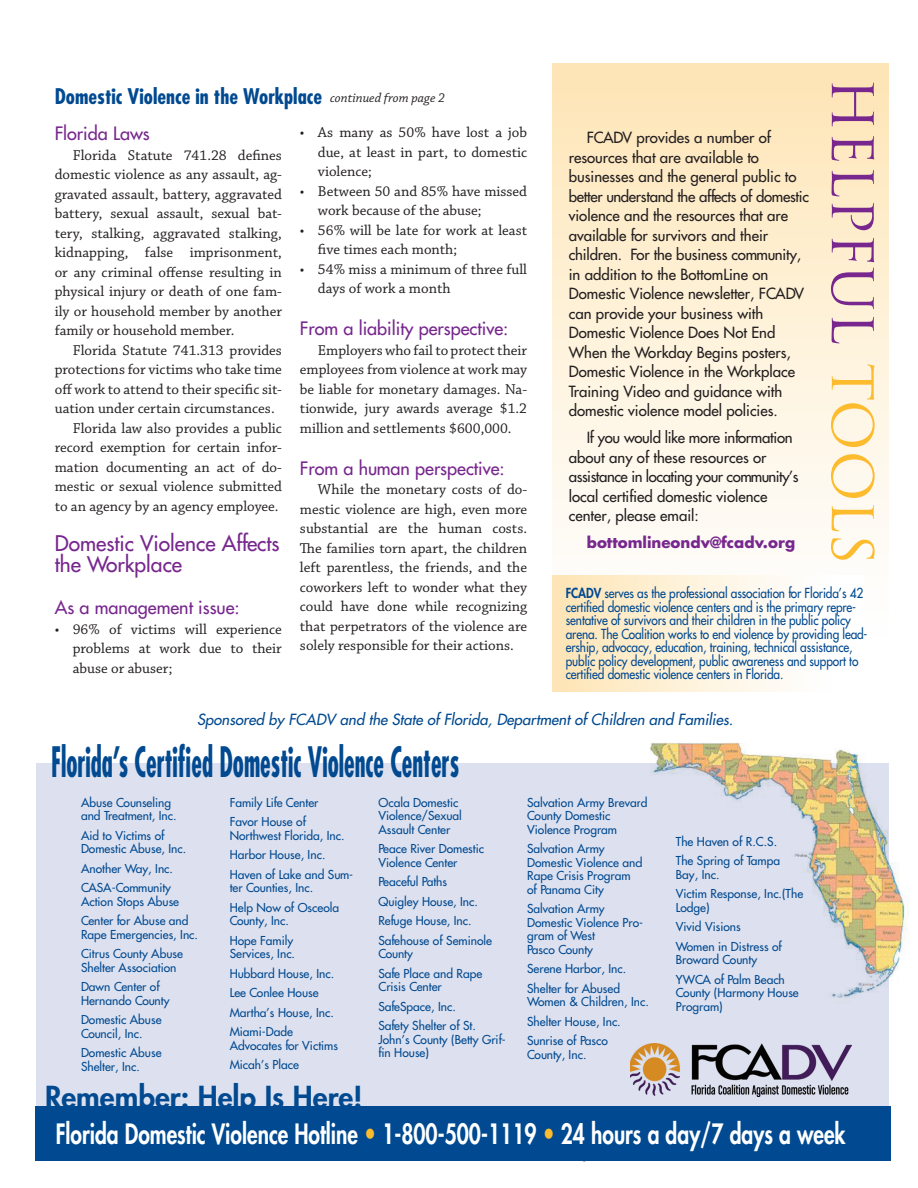
<style>
.page{position:relative;width:918px;height:1188px;background:#fff}
.page>*{position:absolute;margin:0;border:0;box-sizing:border-box;transform-origin:0 0}
.BODY{font:55.65px "Trajan Pro";color:#77278d}
.HEAD{font:700 condensed 40.8px "Futura";color:#014990;scale:.62 1}
.t1{font:800 29.55px "Futura";color:#014990}
.t2{font:800 27.3px "Futura";color:#fff;scale:.77 1}
.t3{font:700 condensed 21px "Futura";color:#014990}
.PULL_QUOTE{font:21px/21px "Futura";color:#77278d}
.PULL_QUOTE-2{font:18px "Futura";color:#77278d}
.BODY-2{font:15px/19.5px "Chaparral Pro";color:#231f20;text-align:justify}
.BODY-3{font:15px/19.5px "Futura";color:#231f20}
.PULL_QUOTE-3{font:italic 15px "Futura";color:#014990}
.BODY-4{font:700 15px "Futura";color:#77278d}
.PULL_QUOTE-4{font:13.5px/13.5px "Futura";letter-spacing:-.01em;color:#014990;scale:.88 1}
.PULL_QUOTE-5{font:12px/13.5px "Futura";color:#014990}
.s1{color:#fdbb2e}
.s2{font-family:"Chaparral Pro";font-weight:400;font-style:italic;font-stretch:normal;font-size:13.5px;color:#231f20}
.s3{font-weight:800}
</style>
<div class="page">
<div style="left:553px;top:63px;width:335px;height:637px;background:linear-gradient(to bottom,#fee6b7,#feffff)"></div>
<div style="left:553px;top:575px;width:311px;height:116px;background:linear-gradient(to right,#fee5b7,#feffff)"></div>
<div style="left:36px;top:763px;width:852px;height:348px;background:#dde1ef"></div>
<div style="left:35px;top:1107px;width:855px;height:54px;background:#014990"></div>
<img style="left:630px;top:1044px;width:222px;height:53px">
<img style="left:650px;top:742px;width:258px;height:264px">
<p class="BODY" style="left:887px;top:78px;width:488px;rotate:90deg">HELPFUL <span class="s1">TOOLS</span></p>
<p class="t3" style="left:55px;top:82px;width:392px">Domestic Violence in the Workplace <span class="s2">continued from page 2</span></p>
<p class="PULL_QUOTE-2" style="left:55px;top:122px;width:97px">Florida Laws</p>
<p class="BODY-2" style="left:55px;top:146px;width:229px;text-indent:18px">Florida Statute 741.28 defines domestic violence as any assault, ag&shy;gravated assault, battery, aggravated battery, sexual assault, sexual bat&shy;tery, stalking, aggravated stalking, kidnapping, false imprisonment, or any criminal offense resulting in physical injury or death of one fam&shy;ily or household member by another family or household member.</p>
<p class="BODY-2" style="left:55px;top:341px;width:229px;text-indent:18px">Florida Statute 741.313 provides protections for victims who take time off work to attend to their specific sit&shy;uation under certain circumstances.</p>
<p class="BODY-2" style="left:55px;top:419px;width:229px;text-indent:18px">Florida law also provides a public record exemption for certain infor&shy;mation documenting an act of do&shy;mestic or sexual violence submitted to an agency by an agency employee.</p>
<p class="PULL_QUOTE" style="left:55px;top:533px;width:226px">Domestic Violence Affects the Workplace</p>
<p class="PULL_QUOTE-2" style="left:55px;top:596px;width:187px">As a management issue:</p>
<p class="BODY-2" style="left:73px;top:620px;width:211px;text-indent:-18px">• 96% of victims will experience problems at work due to their abuse or abuser;</p>
<p class="BODY-2" style="left:318px;top:123px;width:211px;text-indent:-18px">• As many as 50% have lost a job due, at least in part, to domestic violence;</p>
<p class="BODY-2" style="left:318px;top:182px;width:211px;text-indent:-18px">• Between 50 and 85% have missed work because of the abuse;</p>
<p class="BODY-2" style="left:318px;top:221px;width:211px;text-indent:-18px">• 56% will be late for work at least five times each month;</p>
<p class="BODY-2" style="left:318px;top:260px;width:211px;text-indent:-18px">• 54% miss a minimum of three full days of work a month</p>
<p class="PULL_QUOTE-2" style="left:300px;top:317px;width:210px">From a liability perspective:</p>
<p class="BODY-2" style="left:300px;top:341px;width:229px;text-indent:18px">Employers who fail to protect their employees from violence at work may be liable for monetary damages. Na&shy;tionwide, jury awards average $1.2 million and settlements $600,000.</p>
<p class="PULL_QUOTE-2" style="left:300px;top:456px;width:206px">From a human perspective:</p>
<p class="BODY-2" style="left:300px;top:480px;width:229px;text-indent:18px">While the monetary costs of do&shy;mestic violence are high, even more substantial are the human costs.<br>The families torn apart, the children left parentless, the friends, and the coworkers left to wonder what they could have done while recognizing that perpetrators of the violence are solely responsible for their actions.</p>
<p class="BODY-3" style="left:569px;top:128px;width:242px;text-indent:18px">FCADV provides a number of resources that are available to businesses and the general public to better understand the affects of domestic violence and the resources that are available for survivors and their children. For the business community, in addition to the BottomLine on Domestic Violence newsletter, FCADV can provide your business with Domestic Violence Does Not End When the Workday Begins posters, Domestic Violence in the Workplace Training Video and guidance with domestic violence model policies.</p>
<p class="BODY-3" style="left:569px;top:428px;width:231px;text-indent:18px">If you would like more information about any of these resources or assistance in locating your community’s local certified domestic violence center, please email:</p>
<p class="BODY-4" style="left:587px;top:532px;width:210px">bottomlineondv@fcadv.org</p>
<p class="PULL_QUOTE-4" style="left:566px;top:587px;width:344px"><span class="s3">FCADV</span> serves as the professional association for Florida’s 42 certified domestic violence centers and is the primary repre&shy;sentative of survivors and their children in the public policy arena. The Coalition works to end violence by providing lead&shy;ership, advocacy, education, training, technical assistance, public policy development, public awareness and support to certified domestic violence centers in Florida.</p>
<p class="PULL_QUOTE-3" style="left:197px;top:710px;width:538px">Sponsored by FCADV and the State of Florida, Department of Children and Families.</p>
<p class="HEAD" style="left:51px;top:736px;width:660px">Florida’s Certified Domestic Violence Centers</p>
<p class="PULL_QUOTE-5" style="left:81px;top:796px;width:97px">Abuse Counseling and Treatment, Inc.</p>
<p class="PULL_QUOTE-5" style="left:81px;top:829px;width:107px">Aid to Victims of<br>Domestic Abuse, Inc.</p>
<p class="PULL_QUOTE-5" style="left:81px;top:862px;width:94px">Another Way, Inc.</p>
<p class="PULL_QUOTE-5" style="left:81px;top:881px;width:100px">CASA-Community<br>Action Stops Abuse</p>
<p class="PULL_QUOTE-5" style="left:81px;top:914px;width:119px">Center for Abuse and<br>Rape Emergencies, Inc.</p>
<p class="PULL_QUOTE-5" style="left:81px;top:947px;width:104px">Citrus County Abuse<br>Shelter Association</p>
<p class="PULL_QUOTE-5" style="left:81px;top:980px;width:90px">Dawn Center of<br>Hernando County</p>
<p class="PULL_QUOTE-5" style="left:81px;top:1013px;width:82px">Domestic Abuse<br>Council, Inc.</p>
<p class="PULL_QUOTE-5" style="left:81px;top:1046px;width:82px">Domestic Abuse<br>Shelter, Inc.</p>
<p class="PULL_QUOTE-5" style="left:230px;top:796px;width:90px">Family Life Center</p>
<p class="PULL_QUOTE-5" style="left:230px;top:815px;width:116px">Favor House of<br>Northwest Florida, Inc.</p>
<p class="PULL_QUOTE-5" style="left:230px;top:848px;width:97px">Harbor House, Inc.</p>
<p class="PULL_QUOTE-5" style="left:230px;top:868px;width:125px">Haven of Lake and Sum&shy;ter Counties, Inc.</p>
<p class="PULL_QUOTE-5" style="left:230px;top:901px;width:111px">Help Now of Osceola<br>County, Inc.</p>
<p class="PULL_QUOTE-5" style="left:230px;top:934px;width:67px">Hope Family<br>Services, Inc.</p>
<p class="PULL_QUOTE-5" style="left:230px;top:967px;width:106px">Hubbard House, Inc.</p>
<p class="PULL_QUOTE-5" style="left:230px;top:986px;width:90px">Lee Conlee House</p>
<p class="PULL_QUOTE-5" style="left:230px;top:1006px;width:106px">Martha’s House, Inc.</p>
<p class="PULL_QUOTE-5" style="left:230px;top:1025px;width:110px">Miami-Dade<br>Advocates for Victims</p>
<p class="PULL_QUOTE-5" style="left:230px;top:1058px;width:71px">Micah’s Place</p>
<p class="PULL_QUOTE-5" style="left:378px;top:796px;width:85px">Ocala Domestic<br>Violence/Sexual<br>Assault Center</p>
<p class="PULL_QUOTE-5" style="left:378px;top:842px;width:107px">Peace River Domestic<br>Violence Center</p>
<p class="PULL_QUOTE-5" style="left:378px;top:875px;width:70px">Peaceful Paths</p>
<p class="PULL_QUOTE-5" style="left:378px;top:895px;width:101px">Quigley House, Inc.</p>
<p class="PULL_QUOTE-5" style="left:378px;top:914px;width:95px">Refuge House, Inc.</p>
<p class="PULL_QUOTE-5" style="left:378px;top:934px;width:115px">Safehouse of Seminole<br>County</p>
<p class="PULL_QUOTE-5" style="left:378px;top:967px;width:105px">Safe Place and Rape<br>Crisis Center</p>
<p class="PULL_QUOTE-5" style="left:378px;top:1000px;width:79px">SafeSpace, Inc.</p>
<p class="PULL_QUOTE-5" style="left:378px;top:1019px;width:129px">Safety Shelter of St.<br>John’s County (Betty Grif&shy;fin House)</p>
<p class="PULL_QUOTE-5" style="left:527px;top:796px;width:122px">Salvation Army Brevard<br>County Domestic<br>Violence Program</p>
<p class="PULL_QUOTE-5" style="left:527px;top:842px;width:117px">Salvation Army<br>Domestic Violence and<br>Rape Crisis Program of Panama City</p>
<p class="PULL_QUOTE-5" style="left:527px;top:902px;width:118px">Salvation Army<br>Domestic Violence Pro&shy;gram of West<br>Pasco County</p>
<p class="PULL_QUOTE-5" style="left:527px;top:962px;width:101px">Serene Harbor, Inc.</p>
<p class="PULL_QUOTE-5" style="left:527px;top:982px;width:123px">Shelter for Abused<br>Women &amp; Children, Inc.</p>
<p class="PULL_QUOTE-5" style="left:527px;top:1015px;width:95px">Shelter House, Inc.</p>
<p class="PULL_QUOTE-5" style="left:527px;top:1034px;width:82px">Sunrise of Pasco<br>County, Inc.</p>
<p class="PULL_QUOTE-5" style="left:676px;top:835px;width:103px">The Haven of R.C.S.</p>
<p class="PULL_QUOTE-5" style="left:676px;top:854px;width:106px">The Spring of Tampa<br>Bay, Inc.</p>
<p class="PULL_QUOTE-5" style="left:676px;top:887px;width:129px">Victim Response, Inc.(The<br>Lodge)</p>
<p class="PULL_QUOTE-5" style="left:676px;top:920px;width:67px">Vivid Visions</p>
<p class="PULL_QUOTE-5" style="left:676px;top:940px;width:108px">Women in Distress of<br>Broward County</p>
<p class="PULL_QUOTE-5" style="left:676px;top:973px;width:124px">YWCA of Palm Beach<br>County (Harmony House<br>Program)</p>
<p class="t1" style="left:45px;top:1077px;width:319px">Remember: Help Is Here!</p>
<p class="t2" style="left:56px;top:1116px;width:1027px">Florida Domestic Violence Hotline <span class="s1">•</span> 1-800-500-1119 <span class="s1">•</span> 24 hours a day/7 days a week</p>
</div>
